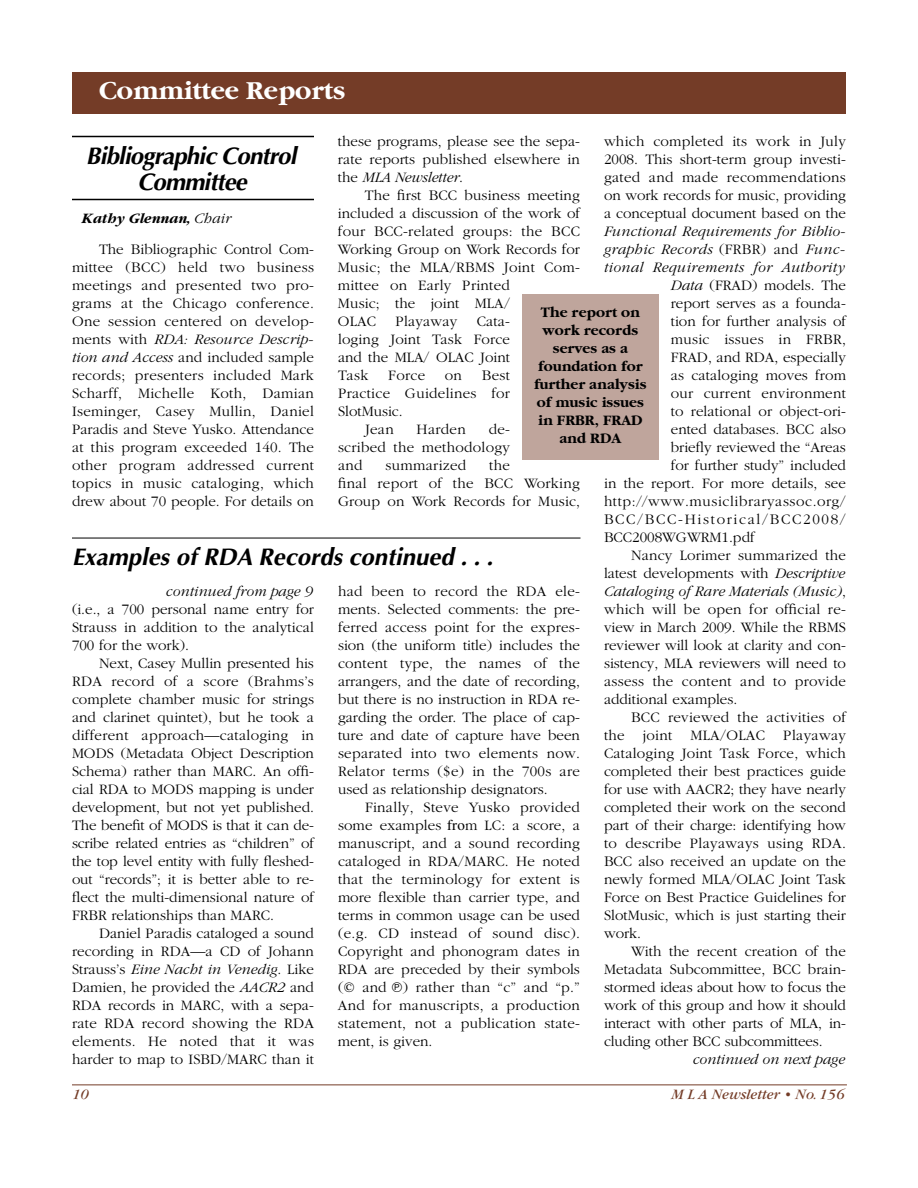
<style>
.page{position:relative;width:918px;height:1188px;background:#fff}
.page>*{position:absolute;margin:0;border:0;box-sizing:border-box;transform-origin:0 0}
.t1{font:700 27px "Garamond";color:#fff}
.t2{font:italic 700 24px/25.5px "Optima";color:#000;text-align:center}
.t3{font:300 15px/18px "Garamond";color:#000;text-align:justify}
.t4{font:300 15px "Garamond";letter-spacing:.02em;color:#000}
.t5{font:italic 300 15px "Garamond";letter-spacing:.005em;color:#000}
.t6{font:700 15px/18px "Garamond";color:#000;text-align:center}
.t7{font:300 15px "Garamond";letter-spacing:.04em;color:#000}
.t8{font:300 15px "Garamond";letter-spacing:.115em;color:#000}
.t9{font:italic 15px "Garamond";color:#743c27}
.s1{font-style:italic}
.s2{font-style:normal}
.s3{font-weight:700;font-style:italic}
.s4{font-family:"Times";font-weight:400}
.s5{font-family:"Mathematical Pi Six";font-weight:400;font-size:13.5px}
.s6{font-family:"Helvetica";font-weight:400;font-size:8.25px}
</style>
<div class="page">
<hr style="left:72px;top:1084px;width:775px;height:1px;background:#743c27">
<div style="left:72px;top:72px;width:774px;height:42px;background:#743c27"></div>
<hr style="left:72px;top:136px;width:242px;height:1px;background:#000">
<hr style="left:72px;top:199px;width:242px;height:1px;background:#000">
<div style="left:522px;top:294px;width:137px;height:165px;background:#bfa59c"></div>
<hr style="left:72px;top:538px;width:508px;height:1px;background:#000">
<h1 class="t1" style="left:99px;top:80px;width:248px">Committee Reports</h1>
<p class="t3" style="left:338px;top:134px;width:244px">these programs, please see the sepa&shy;rate reports published elsewhere in the <span class="s1">MLA Newsletter</span>.</p>
<p class="t3" style="left:338px;top:188px;width:244px;text-align:left;text-indent:27px">The first BCC business meeting included a discussion of the work of four BCC-related groups: the BCC<br>Working Group on Work Records for<br>Music; the MLA/RBMS Joint Com - mittee on Early Printed<br>Music; the joint MLA/<br>OLAC</p>
<p class="t3" style="left:604px;top:134px;width:244px">which completed its work in July 2008. This short-term group investi&shy;gated and made recommendations on work records for music, providing a conceptual document based on the</p>
<p class="t5" style="left:604px;top:226px;width:243px">Functional Requirements for Bibli o -</p>
<p class="t5" style="left:604px;top:244px;width:242px">graphic Records <span class="s2">(FRBR) and</span> Func -</p>
<p class="t5" style="left:604px;top:262px;width:242px">tional Requirements for Authority</p>
<p class="t3" style="left:671px;top:278px;width:177px"><span class="s1">Data</span> (FRAD) models. The</p>
<p class="t3" style="left:671px;top:296px;width:177px">report serves as a founda-</p>
<p class="t3" style="left:671px;top:314px;width:177px">tion for further analysis of</p>
<p class="t4" style="left:671px;top:334px;width:177px">music issues in FRBR,</p>
<p class="t3" style="left:671px;top:350px;width:177px">FRAD, and RDA, especially</p>
<p class="t3" style="left:671px;top:368px;width:177px">as cataloging moves from</p>
<p class="t4" style="left:671px;top:388px;width:177px">our current environment</p>
<p class="t3" style="left:671px;top:404px;width:177px">to relational or object-ori-</p>
<p class="t3" style="left:671px;top:422px;width:177px">ented databases. BCC also</p>
<p class="t3" style="left:671px;top:440px;width:177px">briefly reviewed the “Areas</p>
<p class="t3" style="left:671px;top:458px;width:177px">for further study” included</p>
<p class="t3" style="left:604px;top:476px;width:243px">in the report. For more details, see</p>
<p class="t7" style="left:604px;top:496px;width:243px">http://www.musiclibraryassoc.org/</p>
<p class="t8" style="left:604px;top:514px;width:243px">BCC/BCC-Historical/BCC2008/</p>
<p class="t3" style="left:604px;top:530px;width:152px">BCC2008WGWRM1.pdf</p>
<p class="t3" style="left:631px;top:548px;width:217px">Nancy Lorimer summarized the</p>
<p class="t3" style="left:604px;top:566px;width:243px">latest developments with <span class="s1">Descriptive</span></p>
<p class="t5" style="left:604px;top:586px;width:244px">Cataloging of Rare Materials (Music)<span class="s2">,</span></p>
<p class="t4" style="left:604px;top:604px;width:243px">which will be open for official re-</p>
<p class="t3" style="left:604px;top:620px;width:244px">view in March 2009. While the RBMS</p>
<p class="t3" style="left:604px;top:638px;width:243px">reviewer will look at clarity and con-</p>
<p class="t3" style="left:604px;top:656px;width:243px">sistency, MLA reviewers will need to</p>
<p class="t4" style="left:604px;top:676px;width:244px">assess the content and to provide</p>
<p class="t3" style="left:604px;top:692px;width:135px">additional examples.</p>
<p class="t4" style="left:631px;top:712px;width:217px">BCC reviewed the activities of</p>
<p class="t4" style="left:604px;top:730px;width:244px">the joint MLA/OLAC Playaway</p>
<p class="t3" style="left:604px;top:746px;width:243px">Cataloging Joint Task Force, which</p>
<p class="t3" style="left:604px;top:764px;width:244px">completed their best practices guide</p>
<p class="t3" style="left:604px;top:782px;width:244px">for use with AACR2; they have nearly</p>
<p class="t3" style="left:604px;top:800px;width:243px">completed their work on the second</p>
<p class="t3" style="left:604px;top:818px;width:243px">part of their charge: identifying how</p>
<p class="t4" style="left:604px;top:838px;width:244px">to describe Playaways using RDA.</p>
<p class="t3" style="left:604px;top:854px;width:243px">BCC also received an update on the</p>
<p class="t3" style="left:604px;top:872px;width:244px">newly formed MLA/OLAC Joint Task</p>
<p class="t3" style="left:604px;top:890px;width:244px">Force on Best Practice Guidelines for</p>
<p class="t3" style="left:604px;top:908px;width:243px">SlotMusic, which is just starting their</p>
<p class="t3" style="left:604px;top:926px;width:39px">work.</p>
<p class="t3" style="left:631px;top:944px;width:216px">With the recent creation of the</p>
<p class="t3" style="left:604px;top:962px;width:244px">Metadata Subcommittee, BCC brain-</p>
<p class="t3" style="left:604px;top:980px;width:243px">stormed ideas about how to focus the</p>
<p class="t3" style="left:604px;top:998px;width:244px">work of this group and how it should</p>
<p class="t3" style="left:604px;top:1016px;width:243px">interact with other parts of MLA, in-</p>
<p class="t3" style="left:604px;top:1034px;width:220px">cluding other BCC subcommittees.</p>
<p class="t5" style="left:693px;top:1054px;width:154px">continued on next page</p>
<h2 class="t2" style="left:86px;top:146px;width:217px">Bibliographic Control<br>Committee</h2>
<p class="t3" style="left:99px;top:203px;width:217px;line-height:31.5px;text-indent:-18px"><span class="s3">Kathy Glennan,</span> <span class="s1">Chair<br></span>The Bibliographic Control Com -</p>
<p class="t3" style="left:72px;top:260px;width:244px">mittee (BCC) held two business meetings and presented two pro&shy;grams at the Chicago conference.<br>One session centered on develop&shy;ments with <span class="s1">RDA: Resource Descrip - tion and Access</span> and included sample records; presenters included Mark Scharff, Michelle Koth, Damian Iseminger, Casey Mullin, Daniel Paradis and Steve Yusko. Attendance at this program exceeded 140. The other program addressed current topics in music cataloging, which drew about 70 people. For details on</p>
<p class="t6" style="left:534px;top:305px;width:114px">The report on work records serves as a foundation for further analysis of music issues in FRBR, FRAD and RDA</p>
<p class="t3" style="left:396px;top:314px;width:63px">Play away</p>
<p class="t3" style="left:338px;top:314px;width:174px;text-indent:139px">Cata - loging Joint Task Force and the MLA/ OLAC Joint Task</p>
<p class="t3" style="left:388px;top:368px;width:38px">Force</p>
<p class="t3" style="left:445px;top:368px;width:19px">on</p>
<p class="t3" style="left:482px;top:368px;width:30px">Best</p>
<p class="t4" style="left:338px;top:388px;width:174px">Practice Guidelines for</p>
<p class="t3" style="left:338px;top:404px;width:66px">SlotMusic.</p>
<p class="t3" style="left:365px;top:422px;width:30px">Jean</p>
<p class="t3" style="left:417px;top:422px;width:51px">Harden</p>
<p class="t3" style="left:338px;top:422px;width:174px;text-indent:151px">de&shy;scribed the methodology and</p>
<p class="t3" style="left:338px;top:458px;width:243px;text-align:left;text-indent:151px">the<br>final report of the BCC Working<br>Group on Work Records for Music,</p>
<p class="t4" style="left:386px;top:460px;width:82px">summarized</p>
<h2 class="t2" style="left:72px;top:547px;width:428px">Examples of RDA Records continued . . .</h2>
<p class="t5" style="left:166px;top:586px;width:148px">continued from page 9</p>
<p class="t3" style="left:72px;top:602px;width:244px">(i.e., a 700 personal name entry for Strauss in addition to the analytical 700 for the work).</p>
<p class="t3" style="left:72px;top:656px;width:244px;text-indent:27px">Next, Casey Mullin presented his RDA record of a score (Brahms’s complete chamber music for strings and clarinet quintet), but he took a different approach—cataloging in MODS (Metadata Object Description Schema) rather than MARC. An offi&shy;cial RDA to MODS mapping is under development, but not yet published.<br>The benefit of MODS is that it can de&shy;scribe related entries as “children” of the top level entity with fully fleshed&shy;out “records”; it is better able to re&shy;flect the multi-dimensional nature of FRBR relationships than MARC.</p>
<p class="t3" style="left:72px;top:926px;width:244px;text-indent:27px">Daniel Paradis cataloged a sound recording in RDA—a CD of Johann Strauss’s <span class="s1">Eine Nacht in Venedig</span>. Like Damien, he provided the <span class="s1">AACR2</span> and RDA records in MARC, with a sepa&shy;rate RDA record showing the RDA elements. He noted that it was harder to map to ISBD/MARC than it</p>
<p class="t3" style="left:338px;top:584px;width:244px">had been to record the RDA ele&shy;ments. Selected comments: the pre&shy;ferred access point for the expres&shy;sion (the uniform title) includes the content type, the names of the arrangers, and the date of recording, but there is no instruction in RDA re&shy;garding the order. The place of cap&shy;ture and date of capture have been separated into two elements now.<br>Relator terms ($e) in the 700s are used as relationship designators.</p>
<p class="t3" style="left:338px;top:800px;width:244px;text-indent:27px">Finally, Steve Yusko provided some examples <span class="s4">fro</span>m LC: a score, a manuscript, and a sound recording cataloged in RDA/MARC. He noted that the terminology for extent is more flexible than carrier type, and terms in common usage can be used (e.g. CD instead of sound disc).<br>Copy right and phonogram dates in RDA are preceded by their symbols (© and <span class="s5">-</span><span class="s6">P</span> ) rather than “c” and “p.” And for manuscripts, a production statement, not a publication state&shy;ment, is given.</p>
<p class="t9" style="left:72px;top:1089px;width:18px">10</p>
<p class="t9" style="left:672px;top:1089px;width:174px">M L A Newsletter • No. 156</p>
</div>
